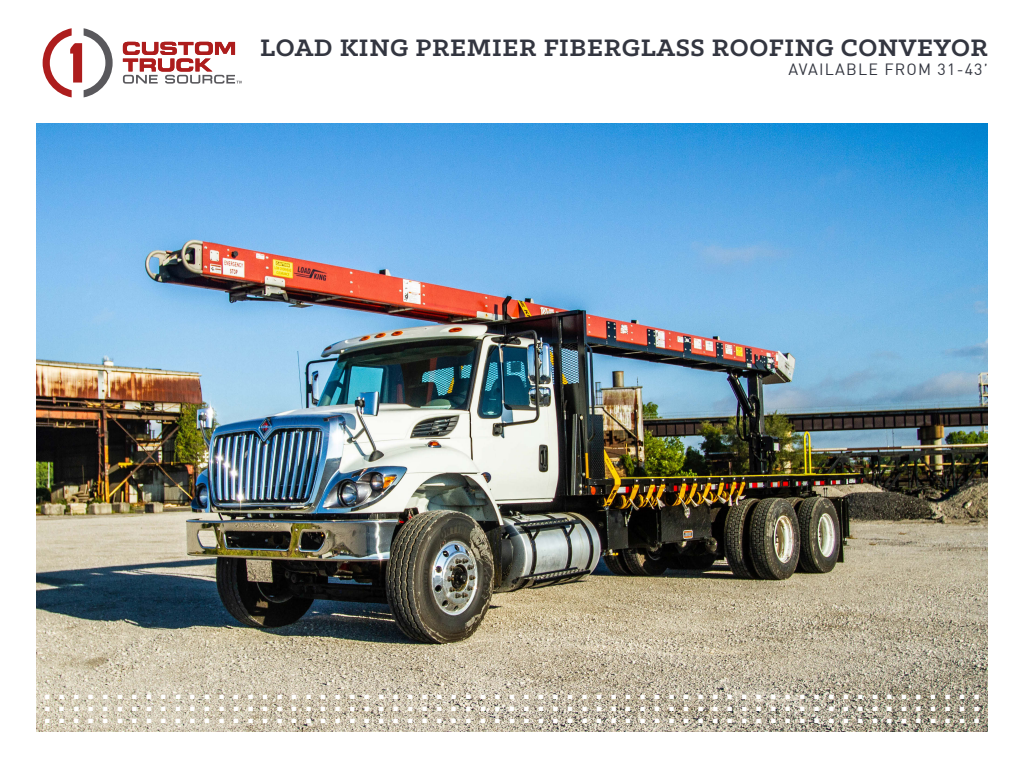
<style>
.page{position:relative;width:1024px;height:768px;background:#fff}
.page>*{position:absolute;margin:0;border:0;box-sizing:border-box;transform-origin:0 0}
.t1{font:700 30px "DIN Pro";color:#fff}
.t2{font:700 27px "Klinic Slab";letter-spacing:.025em;color:#333640}
.t3{font:16px "DIN Pro";letter-spacing:.075em;color:#333640}
</style>
<div class="page">
<img style="left:36px;top:124px;width:952px;height:608px">
<svg style="left:43px;top:28px;width:70px;height:69px"></svg>
<svg style="left:123px;top:42px;width:118px;height:42px"></svg>
<p class="t2" style="left:260px;top:30px;width:730px">LOAD KING PREMIER FIBERGLASS ROOFING CONVEYOR</p>
<p class="t3" style="left:788px;top:57px;width:201px">AVAILABLE FROM 31-43’</p>
<p class="t1" style="left:43px;top:665px;width:939px">.................................................................</p>
<p class="t1" style="left:43px;top:677px;width:939px">.................................................................</p>
<p class="t1" style="left:43px;top:689px;width:939px">.................................................................</p>
</div>
